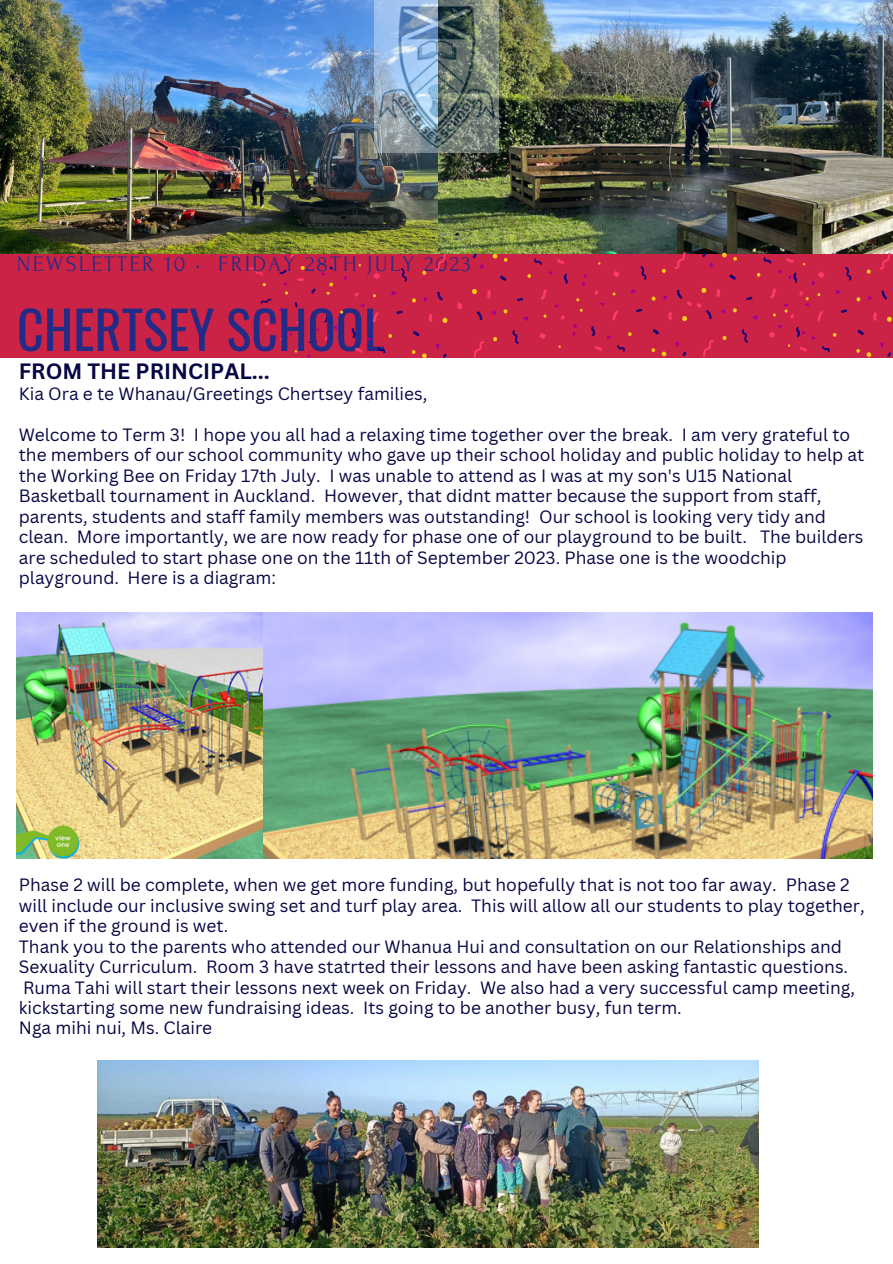
<style>
.page{position:relative;width:893px;height:1264px;background:#fff}
.page>*{position:absolute;margin:0;border:0;box-sizing:border-box;transform-origin:0 0}
.t1{font:52.35px "Oswald";color:#232b85}
.t2{font:22.05px "Forum";letter-spacing:.1em;color:#232b85}
.t3{font:700 21.6px "Canva Sans";color:#060644}
.t4{font:17.4px/20.4px "Canva Sans";color:#060644}
</style>
<div class="page">
<img style="left:437px;top:0;width:455px;height:254px">
<img style="left:0;top:0;width:437px;height:254px">
<div style="left:0;top:254px;width:892px;height:103px;background:#cb2345"></div>
<img style="left:375px;top:0;width:123px;height:153px">
<svg style="left:311px;top:288px;width:4px;height:5px"></svg>
<svg style="left:279px;top:270px;width:8px;height:4px"></svg>
<svg style="left:260px;top:298px;width:12px;height:5px"></svg>
<svg style="left:262px;top:283px;width:4px;height:4px"></svg>
<svg style="left:285px;top:291px;width:3px;height:4px"></svg>
<svg style="left:300px;top:266px;width:5px;height:4px"></svg>
<svg style="left:326px;top:283px;width:7px;height:12px"></svg>
<svg style="left:264px;top:320px;width:5px;height:6px"></svg>
<svg style="left:290px;top:254px;width:4px;height:4px"></svg>
<svg style="left:297px;top:278px;width:7px;height:3px"></svg>
<svg style="left:249px;top:267px;width:14px;height:9px"></svg>
<svg style="left:321px;top:266px;width:12px;height:10px"></svg>
<svg style="left:499px;top:275px;width:7px;height:6px"></svg>
<svg style="left:517px;top:297px;width:6px;height:4px"></svg>
<svg style="left:563px;top:273px;width:5px;height:11px"></svg>
<svg style="left:476px;top:311px;width:6px;height:9px"></svg>
<svg style="left:512px;top:330px;width:6px;height:14px"></svg>
<svg style="left:534px;top:258px;width:8px;height:6px"></svg>
<svg style="left:493px;top:337px;width:4px;height:4px"></svg>
<svg style="left:503px;top:309px;width:5px;height:4px"></svg>
<svg style="left:472px;top:289px;width:5px;height:5px"></svg>
<svg style="left:527px;top:274px;width:4px;height:4px"></svg>
<svg style="left:492px;top:254px;width:5px;height:4px"></svg>
<svg style="left:504px;top:258px;width:4px;height:4px"></svg>
<svg style="left:541px;top:289px;width:6px;height:11px"></svg>
<svg style="left:557px;top:259px;width:7px;height:5px"></svg>
<svg style="left:560px;top:315px;width:5px;height:5px"></svg>
<svg style="left:539px;top:333px;width:7px;height:6px"></svg>
<svg style="left:487px;top:290px;width:4px;height:9px"></svg>
<svg style="left:473px;top:341px;width:11px;height:17px"></svg>
<svg style="left:491px;top:310px;width:5px;height:5px"></svg>
<svg style="left:472px;top:254px;width:12px;height:14px"></svg>
<svg style="left:523px;top:316px;width:5px;height:5px"></svg>
<svg style="left:413px;top:331px;width:6px;height:5px"></svg>
<svg style="left:396px;top:311px;width:6px;height:3px"></svg>
<svg style="left:351px;top:328px;width:4px;height:10px"></svg>
<svg style="left:437px;top:292px;width:6px;height:9px"></svg>
<svg style="left:401px;top:268px;width:6px;height:14px"></svg>
<svg style="left:377px;top:347px;width:8px;height:6px"></svg>
<svg style="left:422px;top:271px;width:5px;height:4px"></svg>
<svg style="left:412px;top:298px;width:4px;height:4px"></svg>
<svg style="left:442px;top:318px;width:6px;height:5px"></svg>
<svg style="left:388px;top:334px;width:4px;height:4px"></svg>
<svg style="left:422px;top:353px;width:4px;height:5px"></svg>
<svg style="left:412px;top:350px;width:4px;height:4px"></svg>
<svg style="left:372px;top:312px;width:6px;height:11px"></svg>
<svg style="left:355px;top:348px;width:8px;height:5px"></svg>
<svg style="left:355px;top:292px;width:4px;height:5px"></svg>
<svg style="left:373px;top:273px;width:7px;height:6px"></svg>
<svg style="left:457px;top:302px;width:5px;height:8px"></svg>
<svg style="left:429px;top:313px;width:3px;height:9px"></svg>
<svg style="left:435px;top:253px;width:11px;height:18px"></svg>
<svg style="left:360px;top:304px;width:5px;height:4px"></svg>
<svg style="left:423px;top:297px;width:5px;height:5px"></svg>
<svg style="left:367px;top:337px;width:4px;height:4px"></svg>
<svg style="left:435px;top:343px;width:12px;height:15px"></svg>
<svg style="left:343px;top:276px;width:4px;height:4px"></svg>
<svg style="left:290px;top:302px;width:53px;height:41px"></svg>
<svg style="left:391px;top:291px;width:6px;height:5px"></svg>
<svg style="left:653px;top:329px;width:6px;height:5px"></svg>
<svg style="left:636px;top:309px;width:6px;height:3px"></svg>
<svg style="left:591px;top:326px;width:4px;height:10px"></svg>
<svg style="left:640px;top:266px;width:6px;height:14px"></svg>
<svg style="left:617px;top:345px;width:8px;height:7px"></svg>
<svg style="left:662px;top:269px;width:4px;height:4px"></svg>
<svg style="left:651px;top:296px;width:5px;height:5px"></svg>
<svg style="left:628px;top:332px;width:4px;height:4px"></svg>
<svg style="left:661px;top:351px;width:5px;height:5px"></svg>
<svg style="left:651px;top:348px;width:4px;height:4px"></svg>
<svg style="left:612px;top:310px;width:6px;height:11px"></svg>
<svg style="left:595px;top:346px;width:7px;height:5px"></svg>
<svg style="left:594px;top:290px;width:4px;height:5px"></svg>
<svg style="left:613px;top:271px;width:6px;height:6px"></svg>
<svg style="left:674px;top:252px;width:11px;height:17px"></svg>
<svg style="left:606px;top:335px;width:5px;height:4px"></svg>
<svg style="left:675px;top:341px;width:11px;height:15px"></svg>
<svg style="left:582px;top:274px;width:4px;height:12px"></svg>
<svg style="left:572px;top:324px;width:4px;height:12px"></svg>
<svg style="left:631px;top:289px;width:5px;height:5px"></svg>
<svg style="left:729px;top:274px;width:6px;height:6px"></svg>
<svg style="left:746px;top:296px;width:6px;height:4px"></svg>
<svg style="left:742px;top:329px;width:6px;height:14px"></svg>
<svg style="left:763px;top:257px;width:8px;height:6px"></svg>
<svg style="left:722px;top:336px;width:5px;height:4px"></svg>
<svg style="left:733px;top:308px;width:4px;height:4px"></svg>
<svg style="left:757px;top:273px;width:4px;height:4px"></svg>
<svg style="left:722px;top:253px;width:4px;height:4px"></svg>
<svg style="left:733px;top:257px;width:4px;height:4px"></svg>
<svg style="left:770px;top:288px;width:6px;height:11px"></svg>
<svg style="left:786px;top:258px;width:7px;height:5px"></svg>
<svg style="left:703px;top:340px;width:10px;height:17px"></svg>
<svg style="left:663px;top:288px;width:62px;height:33px"></svg>
<svg style="left:702px;top:253px;width:11px;height:14px"></svg>
<svg style="left:752px;top:315px;width:5px;height:5px"></svg>
<svg style="left:857px;top:330px;width:7px;height:5px"></svg>
<svg style="left:840px;top:310px;width:6px;height:3px"></svg>
<svg style="left:796px;top:327px;width:9px;height:10px"></svg>
<svg style="left:881px;top:291px;width:6px;height:9px"></svg>
<svg style="left:845px;top:267px;width:6px;height:14px"></svg>
<svg style="left:821px;top:346px;width:8px;height:6px"></svg>
<svg style="left:866px;top:269px;width:5px;height:5px"></svg>
<svg style="left:856px;top:297px;width:4px;height:4px"></svg>
<svg style="left:887px;top:317px;width:5px;height:5px"></svg>
<svg style="left:833px;top:333px;width:4px;height:4px"></svg>
<svg style="left:866px;top:352px;width:5px;height:5px"></svg>
<svg style="left:856px;top:349px;width:4px;height:4px"></svg>
<svg style="left:817px;top:311px;width:5px;height:10px"></svg>
<svg style="left:799px;top:347px;width:8px;height:5px"></svg>
<svg style="left:812px;top:272px;width:12px;height:13px"></svg>
<svg style="left:873px;top:312px;width:4px;height:9px"></svg>
<svg style="left:879px;top:252px;width:11px;height:18px"></svg>
<svg style="left:784px;top:291px;width:25px;height:27px"></svg>
<svg style="left:868px;top:295px;width:4px;height:6px"></svg>
<svg style="left:811px;top:336px;width:5px;height:4px"></svg>
<svg style="left:880px;top:342px;width:11px;height:15px"></svg>
<svg style="left:788px;top:272px;width:9px;height:11px"></svg>
<svg style="left:769px;top:324px;width:12px;height:14px"></svg>
<svg style="left:836px;top:290px;width:5px;height:5px"></svg>
<img style="left:17px;top:613px;width:246px;height:245px">
<img style="left:263px;top:613px;width:608px;height:245px">
<img style="left:97px;top:1060px;width:661px;height:187px">
<p class="t2" style="left:17px;top:252px;width:455px">NEWSLETTER 10 • FRIDAY 28TH JULY 2023</p>
<p class="t1" style="left:17px;top:288px;width:369px">CHERTSEY SCHOOL</p>
<p class="t3" style="left:19px;top:356px;width:252px">FROM THE PRINCIPAL...</p>
<p class="t4" style="left:19px;top:383px;width:410px">Kia Ora e te Whanau/Greetings Chertsey families,</p>
<p class="t4" style="left:19px;top:424px;width:846px">Welcome to Term 3! I hope you all had a relaxing time together over the break. I am very grateful to the members of our school community who gave up their school holiday and public holiday to help at the Working Bee on Friday 17th July. I was unable to attend as I was at my son's U15 National Basketball tournament in Auckland. However, that didnt matter because the support from staff, parents, students and staff family members was outstanding! Our school is looking very tidy and clean. More importantly, we are now ready for phase one of our playground to be built. The builders are scheduled to start phase one on the 11th of September 2023. Phase one is the woodchip playground. Here is a diagram:</p>
<p class="t4" style="left:19px;top:874px;width:847px">Phase 2 will be complete, when we get more funding, but hopefully that is not too far away. Phase 2 will include our inclusive swing set and turf play area. This will allow all our students to play together, even if the ground is wet.</p>
<p class="t4" style="left:19px;top:935px;width:837px">Thank you to the parents who attended our Whanua Hui and consultation on our Relationships and Sexuality Curriculum. Room 3 have statrted their lessons and have been asking fantastic questions.<br>Ruma Tahi will start their lessons next week on Friday. We also had a very successful camp meeting, kickstarting some new fundraising ideas. Its going to be another busy, fun term.</p>
<p class="t4" style="left:19px;top:1017px;width:195px">Nga mihi nui, Ms. Claire</p>
</div>
